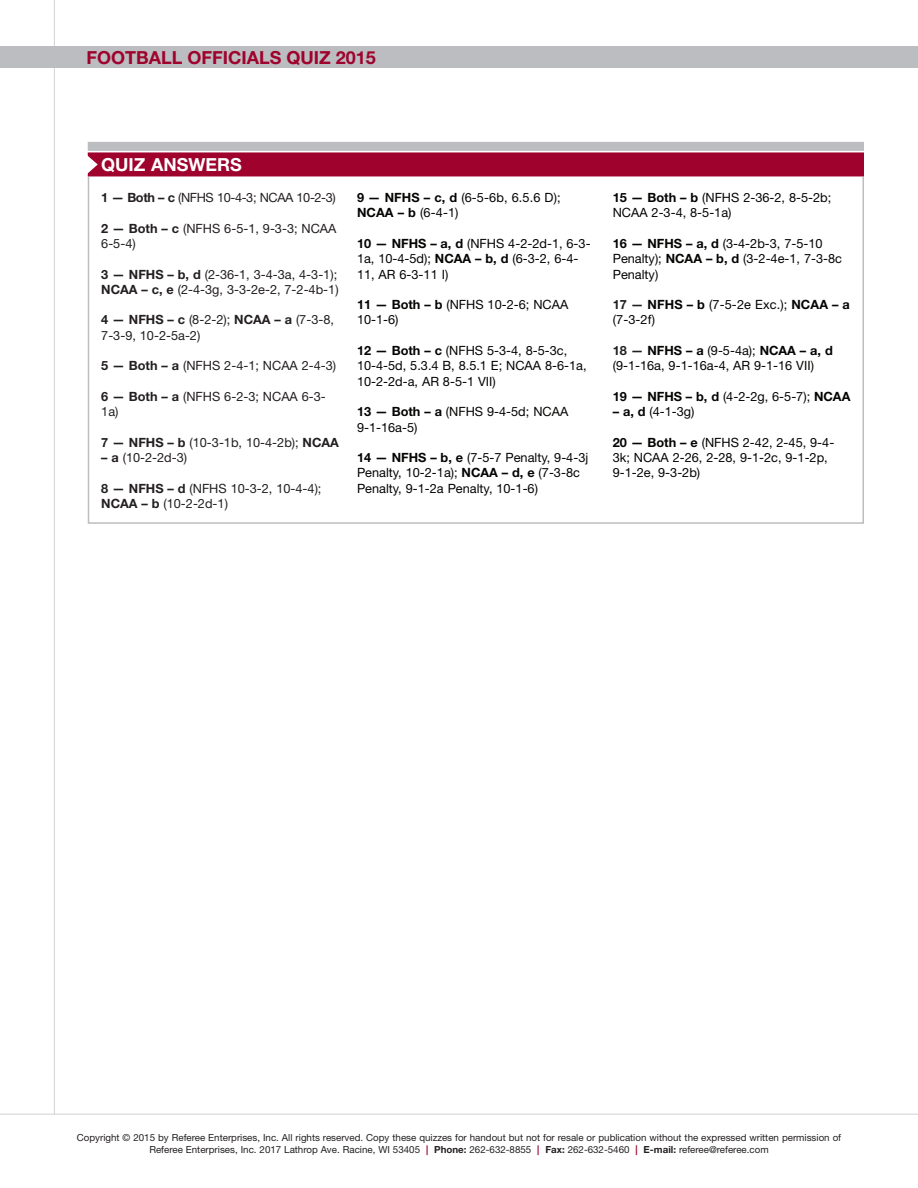
<style>
.page{position:relative;width:918px;height:1188px;background:#fff}
.page>*{position:absolute;margin:0;border:0;box-sizing:border-box;transform-origin:0 0}
.t1{font:700 18px "Helvetica Neue LT Std";color:#9e022d}
.t2{font:700 18px "Helvetica Neue LT Std";color:#fff}
.t3{font:12.75px/15.3px "Helvetica Neue LT Std";color:#040503}
.t4{font:12.75px/15.3px "Helvetica Neue LT Std";color:#231f20}
.t5{font:12.75px "Helvetica Neue LT Std";letter-spacing:-.03em;color:#231f20}
.t6{font:700 12.75px "Helvetica Neue LT Std";color:#040503}
.t7{font:9.75px/11.7px "Helvetica Neue LT Std";color:#231f20;text-align:center}
.s1{font-weight:700}
.s2{font-weight:700;color:#231f20}
.s3{font-weight:400}
.s4{font-weight:700;color:#9e022d}
</style>
<div class="page">
<hr style="left:0;top:1114px;width:918px;height:1px;background:#d1d2d4">
<hr style="left:54px;top:0;width:1px;height:1114px;background:#d1d2d4">
<div style="left:0;top:47px;width:918px;height:21px;background:#bcbdc0"></div>
<div style="left:88px;top:176px;width:776px;height:348px;border:2px solid #bcbdc0"></div>
<div style="left:88px;top:142px;width:776px;height:9px;background:#bcbdc0"></div>
<div style="left:88px;top:152px;width:776px;height:24px;background:#9e022d"></div>
<svg style="left:87px;top:154px;width:11px;height:21px"></svg>
<h1 class="t1" style="left:86px;top:46px;width:291px">FOOTBALL OFFICIALS QUIZ 2015</h1>
<h1 class="t2" style="left:101px;top:153px;width:142px">QUIZ ANSWERS</h1>
<p class="t5" style="left:101px;top:190px;width:236px"><span class="s1">1 — Both – c</span> (NFHS 10-4-3; NCAA 10-2-3)</p>
<p class="t4" style="left:101px;top:220px;width:237px"><span class="s1">2 — Both – c</span> (NFHS 6-5-1, 9-3-3; NCAA<br>6-5-4)</p>
<p class="t4" style="left:101px;top:266px;width:239px"><span class="s1">3 — NFHS – b, d</span> (2-36-1, 3-4-3a, 4-3-1);<br><span class="s1">NCAA – c, e</span> (2-4-3g, 3-3-2e-2, 7-2-4b-1)</p>
<p class="t4" style="left:101px;top:312px;width:234px"><span class="s1">4 — NFHS – c</span> (8-2-2); <span class="s1">NCAA – a</span> (7-3-8,<br>7-3-9, 10-2-5a-2)</p>
<p class="t4" style="left:101px;top:358px;width:237px"><span class="s1">5 — Both – a</span> (NFHS 2-4-1; NCAA 2-4-3)</p>
<p class="t4" style="left:101px;top:389px;width:226px"><span class="s1">6 — Both – a</span> (NFHS 6-2-3; NCAA 6-3-<br>1a)</p>
<p class="t4" style="left:101px;top:435px;width:239px"><span class="s1">7 — NFHS – b</span> (10-3-1b, 10-4-2b); <span class="s1">NCAA</span></p>
<p class="t4" style="left:101px;top:450px;width:87px"><span class="s1">– a</span> (10-2-2d-3)</p>
<p class="t4" style="left:101px;top:480px;width:222px"><span class="s1">8 — NFHS – d</span> (NFHS 10-3-2, 10-4-4);<br><span class="s1">NCAA – b</span> (10-2-2d-1)</p>
<p class="t3" style="left:357px;top:190px;width:205px"><span class="s1">9 — NFHS – c, d</span> (6-5-6b, 6.5.6 D);<br><span class="s1">NCAA – b</span> (6-4-1)</p>
<p class="t3" style="left:357px;top:236px;width:235px"><span class="s1">10 — NFHS – a, d</span> (NFHS 4-2-2d-1, 6-3-<br>1a, 10-4-5d); <span class="s1">NCAA – b, d</span> (6-3-2, 6-4-<br>11, AR 6-3-11 I)</p>
<p class="t3" style="left:357px;top:297px;width:213px"><span class="s1">11 — Both – b</span> (NFHS 10-2-6; NCAA<br>10-1-6)</p>
<p class="t3" style="left:357px;top:343px;width:231px"><span class="s1">12 — Both – c</span> (NFHS 5-3-4, 8-5-3c,<br>10-4-5d, 5.3.4 B, 8.5.1 E; NCAA 8-6-1a,<br>10-2-2d-a, AR 8-5-1 VII)</p>
<p class="t3" style="left:357px;top:404px;width:213px"><span class="s1">13 — Both – a</span> (NFHS 9-4-5d; NCAA<br>9-1-16a-5)</p>
<p class="t3" style="left:357px;top:450px;width:233px"><span class="s1">14 — NFHS – b, e</span> (7-5-7 Penalty, 9-4-3j<br>Penalty, 10-2-1a); <span class="s1">NCAA – d, e</span> (7-3-8c<br>Penalty, 9-1-2a Penalty, 10-1-6)</p>
<p class="t3" style="left:613px;top:190px;width:220px"><span class="s1">15 — Both – b</span> (NFHS 2-36-2, 8-5-2b;<br>NCAA 2-3-4, 8-5-1a)</p>
<p class="t3" style="left:613px;top:236px;width:231px"><span class="s1">16 — NFHS – a, d</span> (3-4-2b-3, 7-5-10<br>Penalty); <span class="s1">NCAA – b, d</span> (3-2-4e-1, 7-3-8c<br>Penalty)</p>
<p class="t3" style="left:613px;top:297px;width:239px"><span class="s2">17 —</span> <span class="s1">NFHS – b</span> (7-5-2e Exc.); <span class="s1">NCAA – a </span>(7-3-2f)</p>
<p class="t3" style="left:613px;top:343px;width:222px"><span class="s2">18 —</span> <span class="s1">NFHS – a</span> (9-5-4a); <span class="s1">NCAA – a, d </span>(9-1-16a, 9-1-16a-4, AR 9-1-16 VII)</p>
<p class="t6" style="left:613px;top:389px;width:239px">19 — NFHS – b, d <span class="s3">(4-2-2g, 6-5-7);</span> NCAA</p>
<p class="t3" style="left:613px;top:404px;width:83px"><span class="s1">– a, d</span> (4-1-3g)</p>
<p class="t3" style="left:613px;top:435px;width:223px"><span class="s1">20 — Both – e</span> (NFHS 2-42, 2-45, 9-4-<br>3k; NCAA 2-26, 2-28, 9-1-2c, 9-1-2p,<br>9-1-2e, 9-3-2b)</p>
<p class="t7" style="left:77px;top:1132px;width:766px">Copyright © 2015 by Referee Enterprises, Inc. All rights reserved. Copy these quizzes for handout but not for resale or publication without the expressed written permission of<br>Referee Enterprises, Inc. 2017 Lathrop Ave. Racine, WI 53405 <span class="s4">|</span> <span class="s1">Phone:</span> 262-632-8855 <span class="s4">|</span> <span class="s1">Fax:</span> 262-632-5460 <span class="s4">|</span> <span class="s1">E-mail:</span> referee@referee.com</p>
</div>
